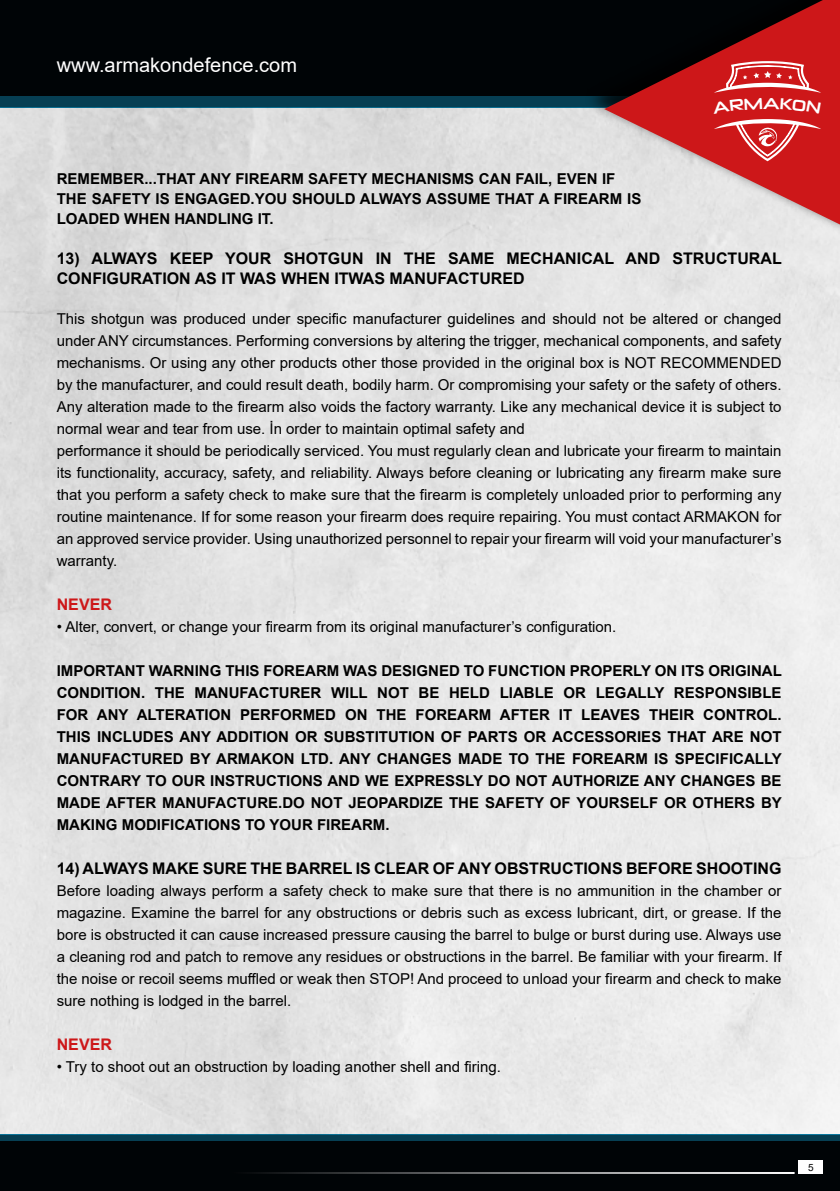
<style>
.page{position:relative;width:840px;height:1191px;background:#fff}
.page>*{position:absolute;margin:0;border:0;box-sizing:border-box;transform-origin:0 0}
.t1{font:20px "Arial";color:#fff}
.t2{font:700 16px/20px "Arial";color:#000}
.t3{font:700 16px "Arial";color:#cd1719}
.t4{font:15px/22px "Arial";color:#000}
.t5{font:700 15px/22px "Arial";color:#000}
.t6{font:10px "Arial";color:#000}
</style>
<div class="page">
<svg style="left:0;top:0;width:582px;height:108px;fill:#000406"></svg>
<svg style="left:0;top:1134px;width:839px;height:57px;fill:#000406"></svg>
<div style="left:582px;top:0;width:257px;height:235px;background:#000;opacity:.75"></div>
<svg style="left:604px;top:0;width:235px;height:233px"></svg>
<hr style="left:229px;top:1172px;width:565px;height:2px;background:#fff">
<div style="left:798px;top:1160px;width:24px;height:14px;background:#fff"></div>
<svg style="left:711px;top:57px;width:109px;height:105px"></svg>
<h1 class="t1" style="left:57px;top:51px;width:242px">www.armakondefence.com</h1>
<p class="t5" style="left:57px;top:169px;width:586px;line-height:20px">REMEMBER...THAT ANY FIREARM SAFETY MECHANISMS CAN FAIL, EVEN IF<br>THE SAFETY IS ENGAGED.YOU SHOULD ALWAYS ASSUME THAT A FIREARM IS<br>LOADED WHEN HANDLING IT.</p>
<p class="t2" style="left:57px;top:248px;width:726px">13) ALWAYS KEEP YOUR SHOTGUN IN THE SAME MECHANICAL AND STRUCTURAL<br>CONFIGURATION AS IT WAS WHEN ITWAS MANUFACTURED</p>
<p class="t4" style="left:57px;top:307px;width:726px">This shotgun was produced under specific manufacturer guidelines and should not be altered or changed under ANY circumstances. Performing conversions by altering the trigger, mechanical components, and safety mechanisms. Or using any other products other those provided in the original box is NOT RECOMMENDED by the manufacturer, and could result death, bodily harm. Or compromising your safety or the safety of others.<br>Any alteration made to the firearm also voids the factory warranty. Like any mechanical device it is subject to normal wear and tear from use. İn order to maintain optimal safety and<br>performance it should be periodically serviced. You must regularly clean and lubricate your firearm to maintain its functionality, accuracy, safety, and reliability. Always before cleaning or lubricating any firearm make sure that you perform a safety check to make sure that the firearm is completely unloaded prior to performing any routine maintenance. If for some reason your firearm does require repairing. You must contact ARMAKON for an approved service provider. Using unauthorized personnel to repair your firearm will void your manufacturer’s warranty.</p>
<p class="t3" style="left:57px;top:593px;width:57px">NEVER</p>
<p class="t4" style="left:57px;top:615px;width:561px">• Alter, convert, or change your firearm from its original manufacturer’s configuration.</p>
<p class="t5" style="left:57px;top:660px;width:726px;text-align:justify">IMPORTANT WARNING THIS FOREARM WAS DESIGNED TO FUNCTION PROPERLY ON ITS ORIGINAL CONDITION. THE MANUFACTURER WILL NOT BE HELD LIABLE OR LEGALLY RESPONSIBLE FOR ANY ALTERATION PERFORMED ON THE FOREARM AFTER IT LEAVES THEIR CONTROL.<br>THIS INCLUDES ANY ADDITION OR SUBSTITUTION OF PARTS OR ACCESSORIES THAT ARE NOT MANUFACTURED BY ARMAKON LTD. ANY CHANGES MADE TO THE FOREARM IS SPECIFICALLY CONTRARY TO OUR INSTRUCTIONS AND WE EXPRESSLY DO NOT AUTHORIZE ANY CHANGES BE MADE AFTER MANUFACTURE.DO NOT JEOPARDIZE THE SAFETY OF YOURSELF OR OTHERS BY MAKING MODIFICATIONS TO YOUR FIREARM.</p>
<p class="t2" style="left:57px;top:858px;width:726px">14) ALWAYS MAKE SURE THE BARREL IS CLEAR OF ANY OBSTRUCTIONS BEFORE SHOOTING</p>
<p class="t4" style="left:57px;top:879px;width:725px;text-align:justify">Before loading always perform a safety check to make sure that there is no ammunition in the chamber or magazine. Examine the barrel for any obstructions or debris such as excess lubricant, dirt, or grease. If the bore is obstructed it can cause increased pressure causing the barrel to bulge or burst during use. Always use a cleaning rod and patch to remove any residues or obstructions in the barrel. Be familiar with your firearm. If the noise or recoil seems muffled or weak then STOP! And proceed to unload your firearm and check to make sure nothing is lodged in the barrel.</p>
<p class="t3" style="left:57px;top:1033px;width:57px">NEVER</p>
<p class="t4" style="left:57px;top:1055px;width:445px">• Try to shoot out an obstruction by loading another shell and firing.</p>
<p class="t6" style="left:807px;top:1160px;width:7px">5</p>
</div>
